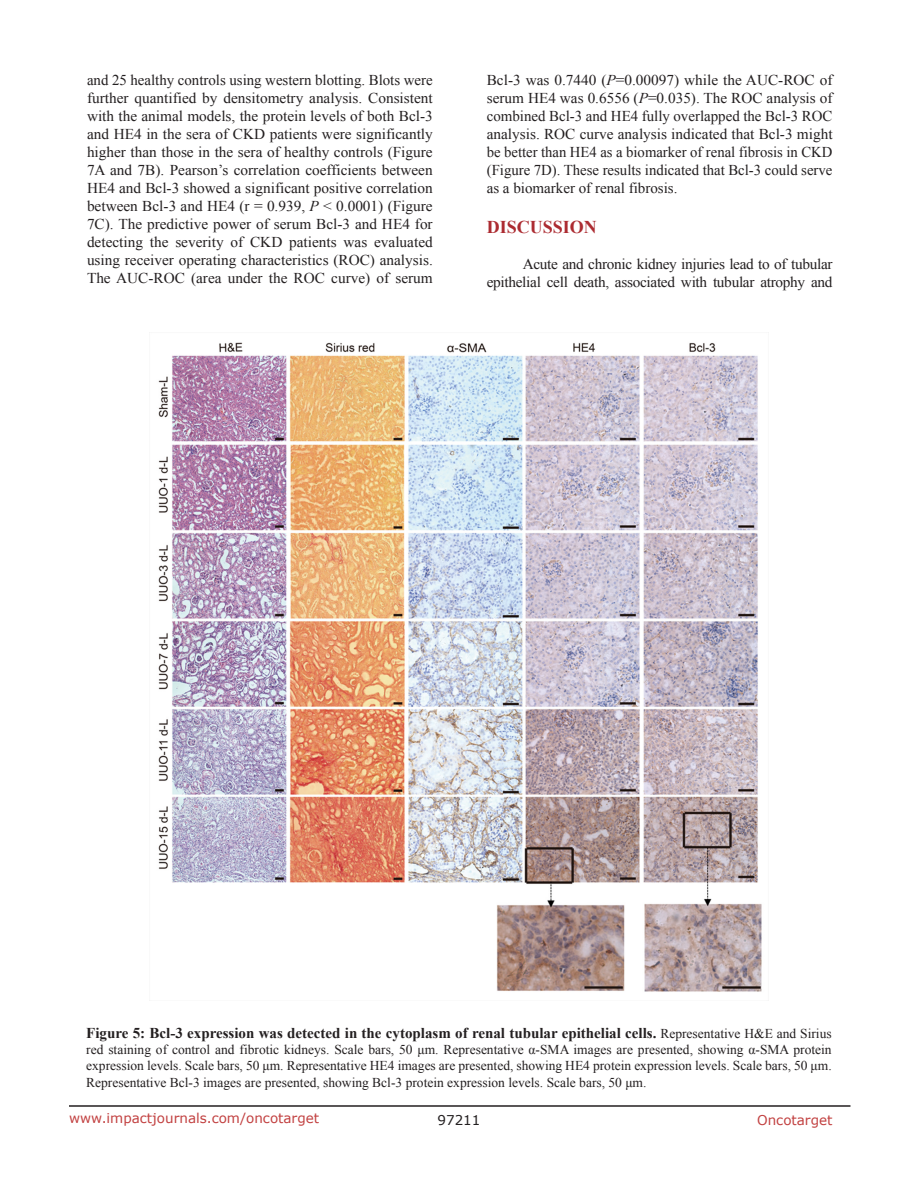
<style>
.page{position:relative;width:918px;height:1188px;background:#fff}
.page>*{position:absolute;margin:0;border:0;box-sizing:border-box;transform-origin:0 0}
.Heading{font:700 18px "Times New Roman";color:#ac2b31}
.BodyText{font:15px/18px "Times New Roman";color:#231f20;text-align:justify}
.figuretext{font:700 15px "Times New Roman";color:#231f20}
.BodyText-2{font:15px/18px "Times New Roman";letter-spacing:-.02em;color:#231f20;text-align:right}
.figuretext-2{font:13.5px/16.2px "Times New Roman";color:#231f20;text-align:justify}
.t1{font:13.5px "Verdana";color:#c24141}
.t2{font:13.5px "Verdana";color:#231f20}
.s1{font-style:italic}
.s2{font-weight:400;font-size:13.5px}
</style>
<div class="page">
<hr style="left:69px;top:1105px;width:781px;height:2px;background:#231f20">
<img style="left:158px;top:342px;width:604px;height:650px">
<p class="BodyText" style="left:87px;top:71px;width:347px">and 25 healthy controls using western blotting. Blots were further quantified by densitometry analysis. Consistent with the animal models, the protein levels of both Bcl-3 and HE4 in the sera of CKD patients were significantly higher than those in the sera of healthy controls (Figure 7A and 7B). Pearson’s correlation coefficients between HE4 and Bcl-3 showed a significant positive correlation between Bcl-3 and HE4 (r = 0.939, <span class="s1">P</span> &lt; 0.0001) (Figure 7C). The predictive power of serum Bcl-3 and HE4 for detecting the severity of CKD patients was evaluated using receiver operating characteristics (ROC) analysis.<br>The AUC-ROC (area under the ROC curve) of serum</p>
<p class="BodyText" style="left:487px;top:71px;width:347px">Bcl-3 was 0.7440 (<span class="s1">P</span>=0.00097) while the AUC-ROC of serum HE4 was 0.6556 (<span class="s1">P</span>=0.035). The ROC analysis of combined Bcl-3 and HE4 fully overlapped the Bcl-3 ROC analysis. ROC curve analysis indicated that Bcl-3 might be better than HE4 as a biomarker of renal fibrosis in CKD (Figure 7D). These results indicated that Bcl-3 could serve as a biomarker of renal fibrosis.</p>
<p class="Heading" style="left:487px;top:215px;width:112px">DISCUSSION</p>
<p class="BodyText-2" style="left:487px;top:255px;width:347px">Acute and chronic kidney injuries lead to of tubular epithelial cell death, associated with tubular atrophy and</p>
<p class="figuretext" style="left:86px;top:1023px;width:747px">Figure 5: Bcl-3 expression was detected in the cytoplasm of renal tubular epithelial cells. <span class="s2">Representative H&amp;E and Sirius</span></p>
<p class="figuretext-2" style="left:86px;top:1041px;width:747px">red staining of control and fibrotic kidneys. Scale bars, 50 μm. Representative α-SMA images are presented, showing α-SMA protein expression levels. Scale bars, 50 μm. Representative HE4 images are presented, showing HE4 protein expression levels. Scale bars, 50 μm.<br>Representative Bcl-3 images are presented, showing Bcl-3 protein expression levels. Scale bars, 50 μm.</p>
<p class="t1" style="left:69px;top:1109px;width:252px">www.impactjournals.com/oncotarget</p>
<p class="t2" style="left:438px;top:1111px;width:44px">97211</p>
<p class="t1" style="left:757px;top:1111px;width:77px">Oncotarget</p>
</div>
